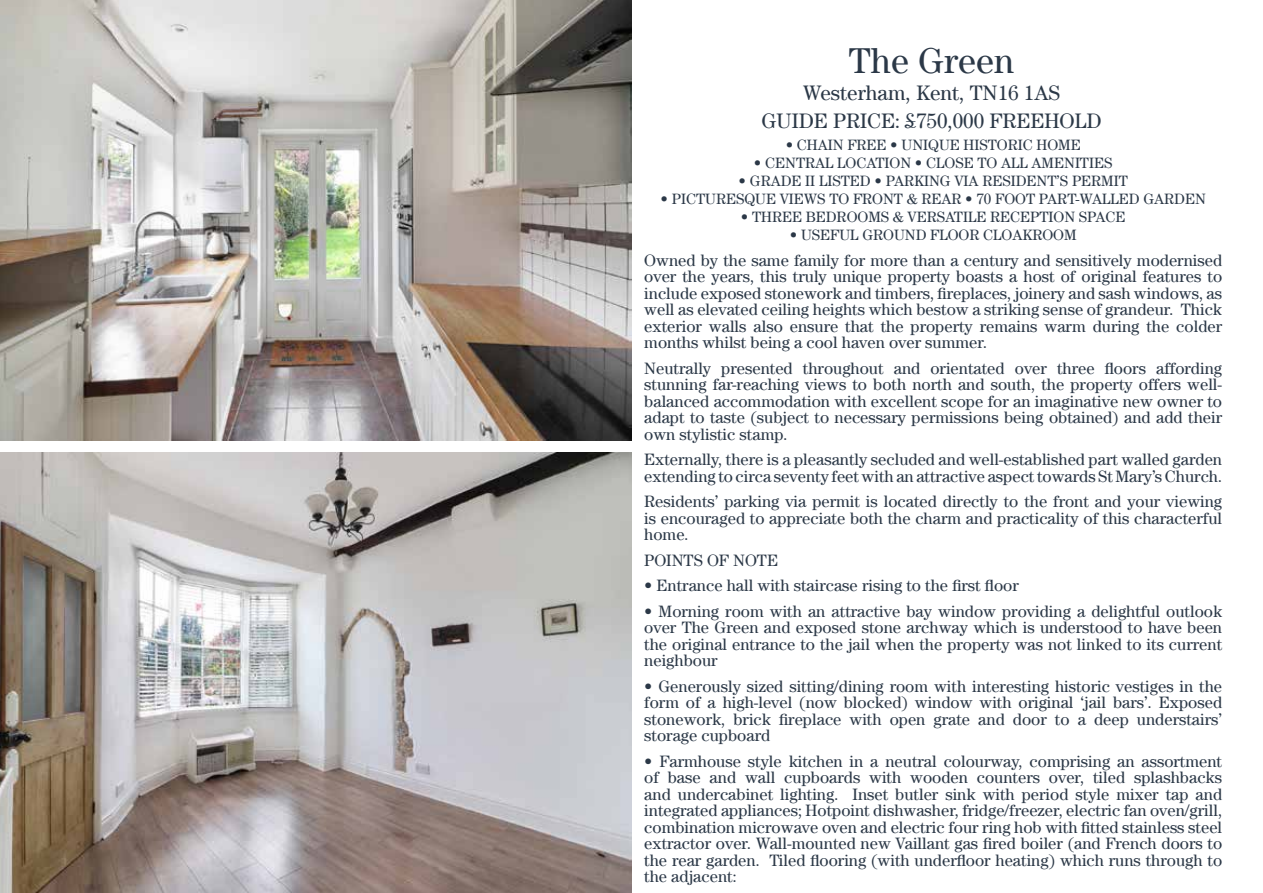
<style>
.page{position:relative;width:1263px;height:893px;background:#fff}
.page>*{position:absolute;margin:0;border:0;box-sizing:border-box;transform-origin:0 0}
.t1{font:36px "Century LT";color:#2b3847}
.t2{font:21px/27.9px "Century LT";color:#2b3847;text-align:center}
.t3{font:16.5px/16.5px "Century LT";color:#2b3847;text-align:justify}
.t4{font:15px "Century LT";color:#2b3847}
</style>
<div class="page">
<img style="left:0;top:0;width:631px;height:441px">
<img style="left:0;top:452px;width:631px;height:441px">
<h1 class="t1" style="left:849px;top:39px;width:167px">The Green</h1>
<p class="t2" style="left:761px;top:78px;width:342px">Westerham, Kent, TN16 1AS<br>GUIDE PRICE: £750,000 FREEHOLD</p>
<p class="t4" style="left:786px;top:136px;width:296px">• CHAIN FREE • UNIQUE HISTORIC HOME</p>
<p class="t4" style="left:754px;top:154px;width:360px">• CENTRAL LOCATION • CLOSE TO ALL AMENITIES</p>
<p class="t4" style="left:739px;top:172px;width:391px">• GRADE II LISTED • PARKING VIA RESIDENT’S PERMIT</p>
<p class="t4" style="left:661px;top:190px;width:547px">• PICTURESQUE VIEWS TO FRONT &amp; REAR • 70 FOOT PART-WALLED GARDEN</p>
<p class="t4" style="left:741px;top:208px;width:386px">• THREE BEDROOMS &amp; VERSATILE RECEPTION SPACE</p>
<p class="t4" style="left:790px;top:226px;width:288px">• USEFUL GROUND FLOOR CLOAKROOM</p>
<p class="t3" style="left:644px;top:251px;width:579px">Owned by the same family for more than a century and sensitively modernised over the years, this truly unique property boasts a host of original features to include exposed stonework and timbers, fireplaces, joinery and sash windows, as well as elevated ceiling heights which bestow a striking sense of grandeur. Thick exterior walls also ensure that the property remains warm during the colder months whilst being a cool haven over summer.</p>
<p class="t3" style="left:644px;top:359px;width:579px">Neutrally presented throughout and orientated over three floors affording stunning far-reaching views to both north and south, the property offers well&shy;balanced accommodation with excellent scope for an imaginative new owner to adapt to taste (subject to necessary permissions being obtained) and add their own stylistic stamp.</p>
<p class="t3" style="left:644px;top:451px;width:579px">Externally, there is a pleasantly secluded and well-established part walled garden extending to circa seventy feet with an attractive aspect towards St Mary’s Church.</p>
<p class="t3" style="left:644px;top:493px;width:579px">Residents’ parking via permit is located directly to the front and your viewing is encouraged to appreciate both the charm and practicality of this characterful home.</p>
<p class="t3" style="left:644px;top:551px;width:135px">POINTS OF NOTE</p>
<p class="t3" style="left:644px;top:577px;width:376px">• Entrance hall with staircase rising to the first floor</p>
<p class="t3" style="left:644px;top:602px;width:579px">• Morning room with an attractive bay window providing a delightful outlook over The Green and exposed stone archway which is understood to have been the original entrance to the jail when the property was not linked to its current neighbour</p>
<p class="t3" style="left:644px;top:677px;width:579px">• Generously sized sitting/dining room with interesting historic vestiges in the form of a high-level (now blocked) window with original ‘jail bars’. Exposed stonework, brick fireplace with open grate and door to a deep understairs’ storage cupboard</p>
<p class="t3" style="left:644px;top:752px;width:579px">• Farmhouse style kitchen in a neutral colourway, comprising an assortment of base and wall cupboards with wooden counters over, tiled splashbacks and undercabinet lighting. Inset butler sink with period style mixer tap and integrated appliances; Hotpoint dishwasher, fridge/freezer, electric fan oven/grill, combination microwave oven and electric four ring hob with fitted stainless steel extractor over. Wall-mounted new Vaillant gas fired boiler (and French doors to the rear garden. Tiled flooring (with underfloor heating) which runs through to the adjacent:</p>
</div>
